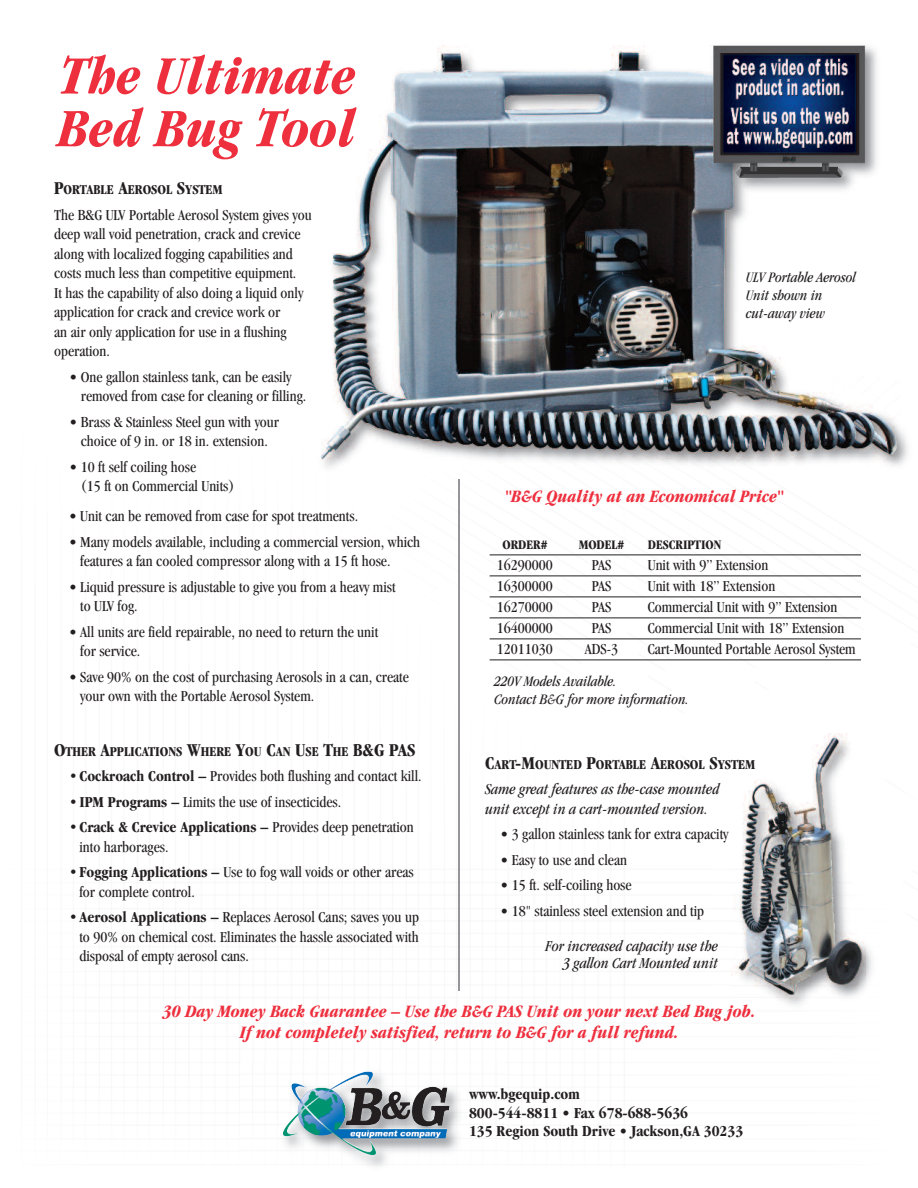
<style>
.page{position:relative;width:918px;height:1188px;background:#fff}
.page>*{position:absolute;margin:0;border:0;box-sizing:border-box;transform-origin:0 0}
.t1{font:italic 700 condensed 55.8px/52.7px "Garamond";color:#ee2f3e}
.t2{font:italic 700 condensed 18px/21px "Garamond";color:#ee2f3e;text-align:center}
.t3{font:condensed 15.75px/19.5px "Garamond";color:#231f20}
.t4{font:italic condensed 15.75px/19.5px "Garamond";color:#231f20}
.t5{font:700 condensed 15.75px/18.9px "Garamond";color:#231f20}
.t6{font:italic condensed 15px/18px "Garamond";color:#231f20}
.t7{font:700 condensed 14.1px "Garamond";color:#231f20}
.t8{font:700 condensed 13.5px "Garamond";color:#231f20}
.s1{font-size:18.75px}
.s2{font-family:"Adobe Garamond Pro";font-style:italic;font-stretch:normal}
.s3{font-weight:700}
</style>
<div class="page">
<img style="left:282px;top:1071px;width:179px;height:96px">
<img style="left:361px;top:1091px;width:50px;height:29px">
<img style="left:781px;top:946px;width:91px;height:59px">
<img style="left:731px;top:733px;width:134px;height:267px">
<img style="left:320px;top:46px;width:583px;height:422px">
<img style="left:704px;top:45px;width:171px;height:142px">
<hr style="left:490px;top:555px;width:371px;height:1px;background:#231f20">
<hr style="left:490px;top:576px;width:371px;height:1px;background:#231f20">
<hr style="left:490px;top:597px;width:371px;height:1px;background:#231f20">
<hr style="left:490px;top:618px;width:371px;height:1px;background:#231f20">
<hr style="left:490px;top:639px;width:371px;height:1px;background:#231f20">
<hr style="left:490px;top:660px;width:371px;height:1px;background:#231f20">
<h1 class="t1" style="left:58px;top:54px;width:300px">The Ultimate<br>Bed Bug Tool</h1>
<p class="t7" style="left:54px;top:184px;width:170px"><span class="s1">P</span>ORTABLE <span class="s1">A</span>EROSOL <span class="s1">S</span>YSTEM</p>
<p class="t3" style="left:54px;top:206px;width:259px">The B&amp;G ULV Portable Aerosol System gives you deep wall void penetration, crack and crevice along with localized fogging capabilities and costs much less than competitive equipment.<br>It has the capability of also doing a liquid only application for crack and crevice work or<br>an air only application for use in a flushing operation.</p>
<p class="t3" style="left:81px;top:368px;width:227px;text-indent:-11px">• One gallon stainless tank, can be easily removed from case for cleaning or filling.</p>
<p class="t3" style="left:70px;top:413px;width:211px;text-align:center">• Brass &amp; Stainless Steel gun with your choice of 9 in. or 18 in. extension.</p>
<p class="t3" style="left:81px;top:458px;width:155px;text-indent:-11px">• 10 ft self coiling hose<br>(15 ft on Commercial Units)</p>
<p class="t3" style="left:69px;top:507px;width:291px">• Unit can be removed from case for spot treatments.</p>
<p class="t3" style="left:80px;top:533px;width:342px;text-indent:-11px">• Many models available, including a commercial version, which features a fan cooled compressor along with a 15 ft hose.</p>
<p class="t3" style="left:80px;top:578px;width:317px;text-indent:-11px">• Liquid pressure is adjustable to give you from a heavy mist to ULV fog.</p>
<p class="t3" style="left:80px;top:623px;width:300px;text-indent:-11px">• All units are field repairable, no need to return the unit for service.</p>
<p class="t3" style="left:80px;top:668px;width:330px;text-indent:-11px">• Save 90% on the cost of purchasing Aerosols in a can, create your own with the Portable Aerosol System.</p>
<p class="t7" style="left:54px;top:746px;width:363px"><span class="s1">O</span>THER <span class="s1">A</span>PPLICATIONS <span class="s1">W</span>HERE <span class="s1">Y</span>OU <span class="s1">C</span>AN <span class="s1">U</span>SE <span class="s1">T</span>HE <span class="s1">B&amp;G PAS</span></p>
<p class="t3" style="left:69px;top:768px;width:354px"><span class="s2">•</span> <span class="s3">Cockroach Control –</span> Provides both flushing and contact kill.</p>
<p class="t3" style="left:69px;top:793px;width:273px"><span class="s2">•</span> <span class="s3">IPM Programs –</span> Limits the use of insecticides.</p>
<p class="t3" style="left:80px;top:819px;width:336px;text-indent:-10px"><span class="s2">•</span> <span class="s3">Crack &amp; Crevice Applications –</span> Provides deep penetration into harborages.</p>
<p class="t3" style="left:80px;top:864px;width:336px;text-indent:-10px"><span class="s2">•</span> <span class="s3">Fogging Applications –</span> Use to fog wall voids or other areas for complete control.</p>
<p class="t3" style="left:80px;top:909px;width:341px;text-align:justify;text-indent:-10px"><span class="s2">•</span> <span class="s3">Aerosol Applications –</span> Replaces Aerosol Cans; saves you up to 90% on chemical cost. Eliminates the hassle associated with disposal of empty aerosol cans.</p>
<p class="t6" style="left:746px;top:270px;width:112px">ULV Portable Aerosol<br>Unit shown in cut-away view</p>
<p class="t2" style="left:505px;top:487px;width:280px">"B&amp;G Quality at an Economical Price"</p>
<p class="t8" style="left:502px;top:539px;width:46px">ORDER#</p>
<p class="t8" style="left:579px;top:539px;width:47px">MODEL#</p>
<p class="t8" style="left:648px;top:539px;width:75px">DESCRIPTION</p>
<p class="t3" style="left:497px;top:556px;width:57px">16290000</p>
<p class="t3" style="left:592px;top:556px;width:21px">PAS</p>
<p class="t3" style="left:648px;top:556px;width:122px">Unit with 9” Extension</p>
<p class="t3" style="left:497px;top:577px;width:57px">16300000</p>
<p class="t3" style="left:592px;top:577px;width:21px">PAS</p>
<p class="t3" style="left:648px;top:577px;width:129px">Unit with 18” Extension</p>
<p class="t3" style="left:497px;top:598px;width:57px">16270000</p>
<p class="t3" style="left:592px;top:598px;width:21px">PAS</p>
<p class="t3" style="left:648px;top:598px;width:191px">Commercial Unit with 9” Extension</p>
<p class="t3" style="left:497px;top:619px;width:57px">16400000</p>
<p class="t3" style="left:592px;top:619px;width:21px">PAS</p>
<p class="t3" style="left:648px;top:619px;width:198px">Commercial Unit with 18” Extension</p>
<p class="t3" style="left:497px;top:640px;width:57px">12011030</p>
<p class="t3" style="left:585px;top:640px;width:35px">ADS-3</p>
<p class="t3" style="left:648px;top:640px;width:210px">Cart-Mounted Portable Aerosol System</p>
<p class="t6" style="left:494px;top:673px;width:196px">220V Models Available.<br>Contact B&amp;G for more information.</p>
<p class="t7" style="left:485px;top:759px;width:272px"><span class="s1">C</span>ART<span class="s1">-M</span>OUNTED <span class="s1">P</span>ORTABLE <span class="s1">A</span>EROSOL <span class="s1">S</span>YSTEM</p>
<p class="t4" style="left:485px;top:781px;width:236px">Same great features as the-case mounted unit except in a cart-mounted version.</p>
<p class="t3" style="left:501px;top:826px;width:229px">• 3 gallon stainless tank for extra capacity</p>
<p class="t3" style="left:501px;top:851px;width:128px">• Easy to use and clean</p>
<p class="t3" style="left:501px;top:877px;width:133px">• 15 ft. self-coiling hose</p>
<p class="t3" style="left:501px;top:902px;width:205px">• 18" stainless steel extension and tip</p>
<p class="t4" style="left:546px;top:939px;width:174px;line-height:16.5px;text-align:right">For increased capacity use the<br>3 gallon Cart Mounted unit</p>
<p class="t2" style="left:163px;top:1003px;width:594px">30 Day Money Back Guarantee – Use the B&amp;G PAS Unit on your next Bed Bug job.<br>If not completely satisfied, return to B&amp;G for a full refund.</p>
<p class="t5" style="left:469px;top:1085px;width:276px">www.bgequip.com<br>800-544-8811 • Fax 678-688-5636<br>135 Region South Drive • Jackson,GA 30233</p>
</div>
